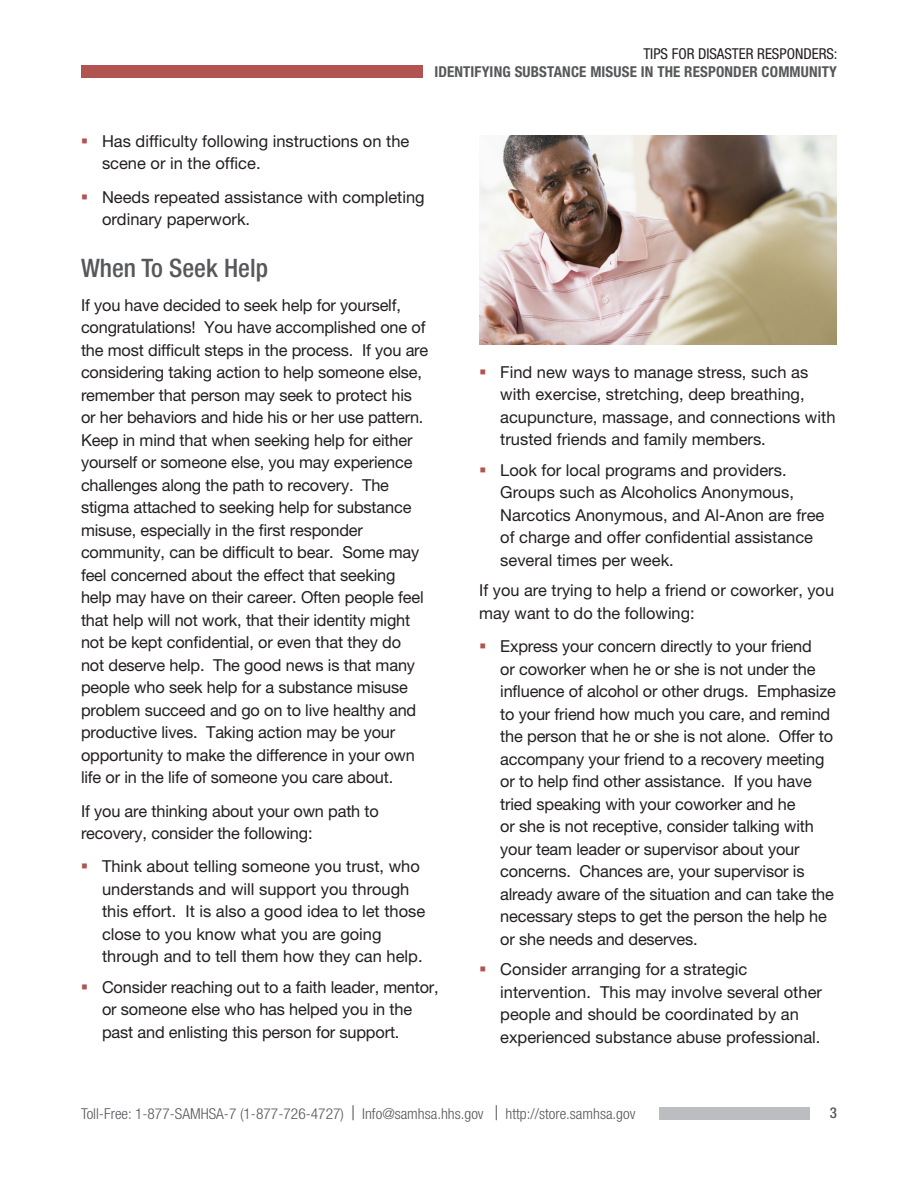
<style>
.page{position:relative;width:918px;height:1188px;background:#fff}
.page>*{position:absolute;margin:0;border:0;box-sizing:border-box;transform-origin:0 0}
.t1{font:500 condensed 25.5px "Helvetica Neue LT Pro";color:#57585a}
.t2{font:16.5px/22.5px "Helvetica Neue LT Pro";letter-spacing:-.01em;color:#231f20}
.t3{font:300 condensed 15px "Helvetica Neue LT Pro";color:#57585a}
.t4{font:700 condensed 15px "Helvetica Neue LT Pro";letter-spacing:.01em;color:#57585a}
.t5{font:condensed 15px "Helvetica Neue LT Pro";color:#231f20}
.t6{font:500 condensed 15px "Helvetica Neue LT Pro";color:#57585a}
.s1{font-weight:400;font-stretch:normal}
</style>
<div class="page">
<div style="left:660px;top:1108px;width:150px;height:12px;background:#bcbdc0"></div>
<div style="left:81px;top:65px;width:341px;height:13px;background:#b15451"></div>
<img style="left:479px;top:135px;width:358px;height:210px">
<p class="t5" style="left:643px;top:45px;width:196px">TIPS FOR DISASTER RESPONDERS:</p>
<p class="t4" style="left:434px;top:63px;width:404px">IDENTIFYING SUBSTANCE MISUSE IN THE RESPONDER COMMUNITY</p>
<p class="t2" style="left:102px;top:129px;width:309px">Has difficulty following instructions on the scene or in the office.</p>
<p class="t2" style="left:102px;top:185px;width:324px">Needs repeated assistance with completing ordinary paperwork.</p>
<h2 class="t1" style="left:81px;top:253px;width:188px">When To Seek Help</h2>
<p class="t2" style="left:81px;top:293px;width:349px">If you have decided to seek help for yourself, congratulations! You have accomplished one of the most difficult steps in the process. If you are considering taking action to help someone else, remember that person may seek to protect his or her behaviors and hide his or her use pattern.<br>Keep in mind that when seeking help for either yourself or someone else, you may experience challenges along the path to recovery. The stigma attached to seeking help for substance misuse, especially in the first responder community, can be difficult to bear. Some may feel concerned about the effect that seeking help may have on their career. Often people feel that help will not work, that their identity might not be kept confidential, or even that they do not deserve help. The good news is that many people who seek help for a substance misuse problem succeed and go on to live healthy and productive lives. Taking action may be your opportunity to make the difference in your own life or in the life of someone you care about.</p>
<p class="t2" style="left:81px;top:799px;width:299px">If you are thinking about your own path to recovery, consider the following:</p>
<p class="t2" style="left:102px;top:855px;width:325px">Think about telling someone you trust, who understands and will support you through this effort. It is also a good idea to let those close to you know what you are going through and to tell them how they can help.</p>
<p class="t2" style="left:102px;top:975px;width:338px">Consider reaching out to a faith leader, mentor, or someone else who has helped you in the past and enlisting this person for support.</p>
<p class="t2" style="left:500px;top:360px;width:337px">Find new ways to manage stress, such as with exercise, stretching, deep breathing, acupuncture, massage, and connections with trusted friends and family members.</p>
<p class="t2" style="left:500px;top:459px;width:326px">Look for local programs and providers.<br>Groups such as Alcoholics Anonymous, Narcotics Anonymous, and Al-Anon are free of charge and offer confidential assistance several times per week.</p>
<p class="t2" style="left:479px;top:579px;width:356px">If you are trying to help a friend or coworker, you may want to do the following:</p>
<p class="t2" style="left:500px;top:635px;width:337px">Express your concern directly to your friend<br>or coworker when he or she is not under the influence of alcohol or other drugs. Emphasize to your friend how much you care, and remind the person that he or she is not alone. Offer to accompany your friend to a recovery meeting or to help find other assistance. If you have tried speaking with your coworker and he<br>or she is not receptive, consider talking with your team leader or supervisor about your concerns. Chances are, your supervisor is already aware of the situation and can take the necessary steps to get the person the help he or she needs and deserves.</p>
<p class="t2" style="left:500px;top:958px;width:323px">Consider arranging for a strategic intervention. This may involve several other people and should be coordinated by an experienced substance abuse professional.</p>
<p class="t3" style="left:81px;top:1105px;width:556px">Toll-Free: 1-877-SAMHSA-7 (1-877-726-4727) <span class="s1">|</span> Info@samhsa.hhs.gov <span class="s1">|</span> http://store.samhsa.gov</p>
<p class="t6" style="left:830px;top:1104px;width:9px">3</p>
</div>
